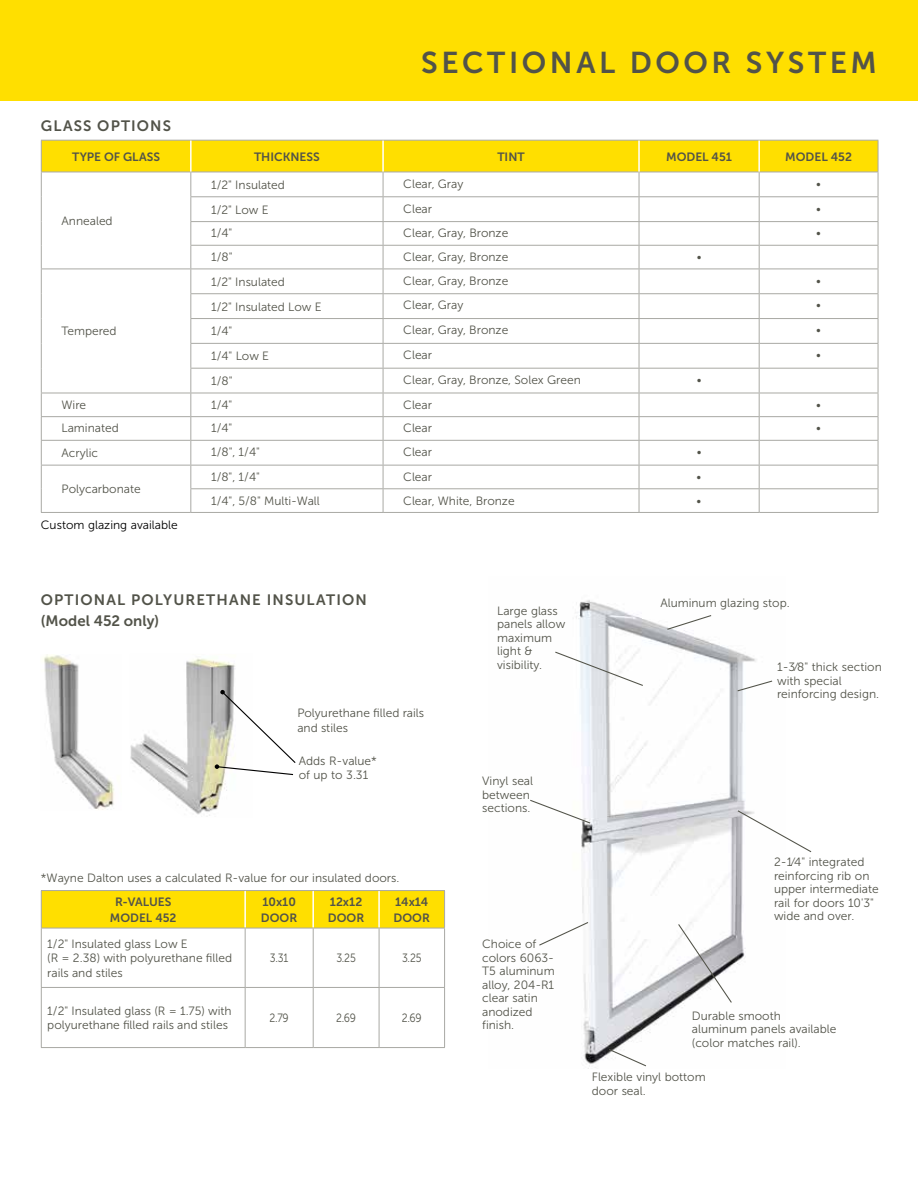
<style>
.page{position:relative;width:918px;height:1188px;background:#fff}
.page>*{position:absolute;margin:0;border:0;box-sizing:border-box;transform-origin:0 0}
.t1{font:30px "Museo Sans 700";letter-spacing:.12em;color:#525349}
.t2{font:15px/21px "Museo Sans 700";letter-spacing:.075em;color:#525349}
.t3{font:12px/13.5px "Museo Sans 300";color:#525349}
.t4{font:12px/16.5px "Museo Sans 700";color:#525349}
.t5{font:12px "Museo Sans 300";color:#525349;scale:.87 1}
.t6{font:12px "Museo Sans 300";color:#000}
</style>
<div class="page">
<hr style="left:41px;top:512px;width:150px;height:1px;background:#a9a9a4">
<svg style="left:41px;top:140px;width:838px;height:372px"></svg>
<hr style="left:191px;top:512px;width:192px;height:1px;background:#a9a9a4">
<hr style="left:383px;top:512px;width:256px;height:1px;background:#a9a9a4">
<hr style="left:639px;top:512px;width:120px;height:1px;background:#a9a9a4">
<hr style="left:759px;top:512px;width:119px;height:1px;background:#a9a9a4">
<hr style="left:41px;top:140px;width:150px;height:1px;background:#a9a9a4">
<hr style="left:41px;top:141px;width:1px;height:31px;background:#a9a9a4">
<hr style="left:191px;top:140px;width:192px;height:1px;background:#a9a9a4">
<hr style="left:383px;top:140px;width:256px;height:1px;background:#a9a9a4">
<hr style="left:639px;top:140px;width:120px;height:1px;background:#a9a9a4">
<hr style="left:759px;top:140px;width:119px;height:1px;background:#a9a9a4">
<hr style="left:878px;top:141px;width:1px;height:31px;background:#a9a9a4">
<hr style="left:41px;top:172px;width:150px;height:1px;background:#a9a9a4">
<hr style="left:191px;top:172px;width:192px;height:1px;background:#a9a9a4">
<hr style="left:383px;top:172px;width:256px;height:1px;background:#a9a9a4">
<hr style="left:639px;top:172px;width:120px;height:1px;background:#a9a9a4">
<hr style="left:759px;top:172px;width:119px;height:1px;background:#a9a9a4">
<hr style="left:190px;top:141px;width:2px;height:31px;background:#fff">
<hr style="left:382px;top:141px;width:2px;height:31px;background:#fff">
<hr style="left:638px;top:141px;width:2px;height:31px;background:#fff">
<hr style="left:758px;top:141px;width:2px;height:31px;background:#fff">
<div style="left:0;top:0;width:918px;height:100px;background:#ffdf00"></div>
<div style="left:42px;top:891px;width:402px;height:37px;background:#ffdf00"></div>
<hr style="left:244px;top:891px;width:2px;height:37px;background:#fff">
<hr style="left:312px;top:891px;width:2px;height:37px;background:#fff">
<hr style="left:378px;top:891px;width:2px;height:37px;background:#fff">
<hr style="left:41px;top:928px;width:1px;height:59px;background:#a9a9a4">
<hr style="left:245px;top:928px;width:1px;height:59px;background:#a9a9a4">
<hr style="left:313px;top:928px;width:1px;height:59px;background:#a9a9a4">
<hr style="left:379px;top:928px;width:1px;height:59px;background:#a9a9a4">
<hr style="left:444px;top:928px;width:1px;height:59px;background:#a9a9a4">
<hr style="left:41px;top:987px;width:204px;height:1px;background:#a9a9a4">
<hr style="left:41px;top:988px;width:1px;height:59px;background:#a9a9a4">
<hr style="left:245px;top:987px;width:68px;height:1px;background:#a9a9a4">
<hr style="left:245px;top:988px;width:1px;height:59px;background:#a9a9a4">
<hr style="left:313px;top:987px;width:66px;height:1px;background:#a9a9a4">
<hr style="left:313px;top:988px;width:1px;height:59px;background:#a9a9a4">
<hr style="left:379px;top:987px;width:66px;height:1px;background:#a9a9a4">
<hr style="left:379px;top:988px;width:1px;height:59px;background:#a9a9a4">
<hr style="left:444px;top:988px;width:1px;height:59px;background:#a9a9a4">
<hr style="left:41px;top:1047px;width:204px;height:1px;background:#a9a9a4">
<hr style="left:245px;top:1047px;width:68px;height:1px;background:#a9a9a4">
<hr style="left:313px;top:1047px;width:66px;height:1px;background:#a9a9a4">
<hr style="left:379px;top:1047px;width:66px;height:1px;background:#a9a9a4">
<hr style="left:41px;top:890px;width:204px;height:1px;background:#a9a9a4">
<hr style="left:41px;top:891px;width:1px;height:37px;background:#a9a9a4">
<hr style="left:245px;top:890px;width:68px;height:1px;background:#a9a9a4">
<hr style="left:313px;top:890px;width:66px;height:1px;background:#a9a9a4">
<hr style="left:379px;top:890px;width:66px;height:1px;background:#a9a9a4">
<hr style="left:444px;top:891px;width:1px;height:37px;background:#a9a9a4">
<hr style="left:41px;top:928px;width:204px;height:1px;background:#a9a9a4">
<hr style="left:245px;top:928px;width:68px;height:1px;background:#a9a9a4">
<hr style="left:313px;top:928px;width:66px;height:1px;background:#a9a9a4">
<hr style="left:379px;top:928px;width:66px;height:1px;background:#a9a9a4">
<img style="left:575px;top:600px;width:181px;height:469px">
<svg style="left:736px;top:809px;width:76px;height:44px"></svg>
<svg style="left:736px;top:680px;width:37px;height:12px"></svg>
<svg style="left:666px;top:614px;width:46px;height:17px"></svg>
<svg style="left:530px;top:799px;width:62px;height:25px"></svg>
<svg style="left:555px;top:651px;width:89px;height:36px"></svg>
<svg style="left:677px;top:923px;width:56px;height:81px"></svg>
<svg style="left:608px;top:1048px;width:39px;height:19px"></svg>
<svg style="left:539px;top:921px;width:50px;height:26px"></svg>
<img style="left:43px;top:655px;width:71px;height:155px">
<svg style="left:130px;top:658px;width:166px;height:158px"></svg>
<p class="t2" style="left:41px;top:116px;width:132px">GLASS OPTIONS</p>
<h1 class="t1" style="left:421px;top:46px;width:457px">SECTIONAL DOOR SYSTEM</h1>
<p class="t4" style="left:72px;top:148px;width:89px">TYPE OF GLASS</p>
<p class="t4" style="left:254px;top:148px;width:67px">THICKNESS</p>
<p class="t4" style="left:497px;top:148px;width:29px">TINT</p>
<p class="t4" style="left:666px;top:148px;width:67px">MODEL 451</p>
<p class="t4" style="left:785px;top:148px;width:68px">MODEL 452</p>
<p class="t3" style="left:62px;top:214px;width:53px">Annealed</p>
<p class="t3" style="left:62px;top:325px;width:57px">Tempered</p>
<p class="t3" style="left:211px;top:178px;width:75px">1/2" Insulated</p>
<p class="t3" style="left:403px;top:177px;width:62px">Clear, Gray</p>
<p class="t3" style="left:816px;top:177px;width:6px">•</p>
<p class="t3" style="left:211px;top:203px;width:59px">1/2" Low E</p>
<p class="t3" style="left:403px;top:202px;width:30px">Clear</p>
<p class="t3" style="left:816px;top:202px;width:6px">•</p>
<p class="t3" style="left:211px;top:227px;width:23px">1/4"</p>
<p class="t3" style="left:403px;top:227px;width:106px">Clear, Gray, Bronze</p>
<p class="t3" style="left:816px;top:227px;width:6px">•</p>
<p class="t3" style="left:211px;top:250px;width:23px">1/8"</p>
<p class="t3" style="left:403px;top:250px;width:106px">Clear, Gray, Bronze</p>
<p class="t3" style="left:697px;top:250px;width:6px">•</p>
<p class="t3" style="left:211px;top:275px;width:75px">1/2" Insulated</p>
<p class="t3" style="left:403px;top:274px;width:106px">Clear, Gray, Bronze</p>
<p class="t3" style="left:816px;top:274px;width:6px">•</p>
<p class="t3" style="left:211px;top:300px;width:112px">1/2" Insulated Low E</p>
<p class="t3" style="left:403px;top:299px;width:62px">Clear, Gray</p>
<p class="t3" style="left:816px;top:299px;width:6px">•</p>
<p class="t3" style="left:211px;top:325px;width:23px">1/4"</p>
<p class="t3" style="left:403px;top:324px;width:106px">Clear, Gray, Bronze</p>
<p class="t3" style="left:816px;top:324px;width:6px">•</p>
<p class="t3" style="left:211px;top:349px;width:59px">1/4" Low E</p>
<p class="t3" style="left:403px;top:348px;width:30px">Clear</p>
<p class="t3" style="left:816px;top:348px;width:6px">•</p>
<p class="t3" style="left:211px;top:374px;width:23px">1/8"</p>
<p class="t3" style="left:403px;top:373px;width:179px">Clear, Gray, Bronze, Solex Green</p>
<p class="t3" style="left:697px;top:373px;width:6px">•</p>
<p class="t3" style="left:62px;top:398px;width:26px">Wire</p>
<p class="t3" style="left:211px;top:398px;width:23px">1/4"</p>
<p class="t3" style="left:403px;top:398px;width:30px">Clear</p>
<p class="t3" style="left:816px;top:398px;width:6px">•</p>
<p class="t3" style="left:62px;top:422px;width:59px">Laminated</p>
<p class="t3" style="left:211px;top:422px;width:23px">1/4"</p>
<p class="t3" style="left:403px;top:422px;width:30px">Clear</p>
<p class="t3" style="left:816px;top:422px;width:6px">•</p>
<p class="t3" style="left:62px;top:446px;width:38px">Acrylic</p>
<p class="t3" style="left:211px;top:445px;width:50px">1/8", 1/4"</p>
<p class="t3" style="left:403px;top:445px;width:30px">Clear</p>
<p class="t3" style="left:697px;top:445px;width:6px">•</p>
<p class="t3" style="left:62px;top:483px;width:81px">Polycarbonate</p>
<p class="t3" style="left:211px;top:470px;width:50px">1/8", 1/4"</p>
<p class="t3" style="left:403px;top:470px;width:30px">Clear</p>
<p class="t3" style="left:697px;top:470px;width:6px">•</p>
<p class="t3" style="left:211px;top:494px;width:110px">1/4", 5/8" Multi-Wall</p>
<p class="t3" style="left:403px;top:494px;width:113px">Clear, White, Bronze</p>
<p class="t3" style="left:697px;top:494px;width:6px">•</p>
<p class="t6" style="left:41px;top:518px;width:138px">Custom glazing available</p>
<p class="t2" style="left:41px;top:589px;width:328px">OPTIONAL POLYURETHANE INSULATION (Model 452 only)</p>
<p class="t3" style="left:297px;top:706px;width:128px;line-height:14.4px">Polyurethane filled rails and stiles</p>
<p class="t3" style="left:299px;top:753px;width:80px;line-height:14.4px">Adds R-value* of up to 3.31</p>
<p class="t3" style="left:41px;top:871px;width:360px">*Wayne Dalton uses a calculated R-value for our insulated doors.</p>
<p class="t4" style="left:110px;top:893px;width:68px;text-align:center">R-VALUES<br>MODEL 452</p>
<p class="t4" style="left:261px;top:893px;width:38px">10x10<br>DOOR</p>
<p class="t4" style="left:328px;top:893px;width:38px">12x12<br>DOOR</p>
<p class="t4" style="left:394px;top:893px;width:38px">14x14<br>DOOR</p>
<p class="t3" style="left:47px;top:937px;width:186px;line-height:14.4px">1/2" Insulated glass Low E<br>(R = 2.38) with polyurethane filled rails and stiles</p>
<p class="t5" style="left:270px;top:952px;width:23px">3.31</p>
<p class="t5" style="left:336px;top:952px;width:24px">3.25</p>
<p class="t5" style="left:402px;top:952px;width:24px">3.25</p>
<p class="t3" style="left:47px;top:1004px;width:186px;line-height:14.4px">1/2" Insulated glass (R = 1.75) with polyurethane filled rails and stiles</p>
<p class="t5" style="left:270px;top:1011px;width:24px">2.79</p>
<p class="t5" style="left:336px;top:1011px;width:24px">2.69</p>
<p class="t5" style="left:402px;top:1011px;width:24px">2.69</p>
<p class="t3" style="left:497px;top:604px;width:70px">Large glass panels allow maximum light &amp; visibility.</p>
<p class="t3" style="left:660px;top:597px;width:131px">Aluminum glazing stop.</p>
<p class="t3" style="left:777px;top:661px;width:106px">1-3⁄8" thick section with special reinforcing design.</p>
<p class="t3" style="left:482px;top:774px;width:52px">Vinyl seal between sections.</p>
<p class="t3" style="left:482px;top:937px;width:74px">Choice of colors 6063-<br>T5 aluminum alloy, 204-R1 clear satin anodized finish.</p>
<p class="t3" style="left:774px;top:855px;width:106px">2-1⁄4" integrated reinforcing rib on upper intermediate rail for doors 10'3" wide and over.</p>
<p class="t3" style="left:692px;top:1009px;width:146px">Durable smooth aluminum panels available (color matches rail).</p>
<p class="t3" style="left:592px;top:1071px;width:115px">Flexible vinyl bottom door seal.</p>
</div>
